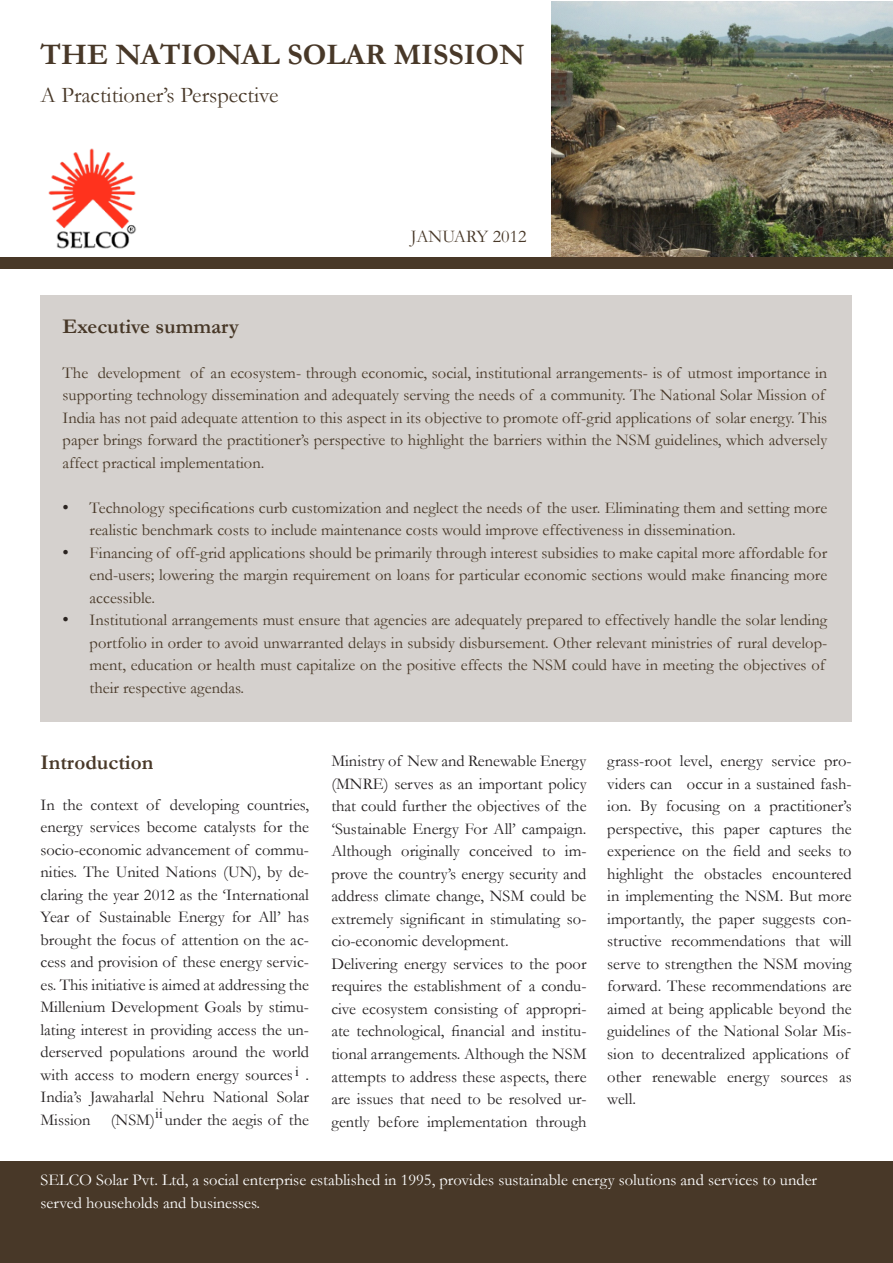
<style>
.page{position:relative;width:893px;height:1263px;background:#fff}
.page>*{position:absolute;margin:0;border:0;box-sizing:border-box;transform-origin:0 0}
.t1{font:700 30px "Garamond";color:#483828}
.t2{font:22.5px "Garamond";color:#483828}
.t3{font:700 21px "Garamond";color:#483828}
.t4{font:18px "Garamond";color:#483828}
.t5{font:16.5px/22.5px "Garamond";color:#231f20;text-align:justify}
.t6{font:16.5px/22.5px "Garamond";color:#483828}
.t7{font:16.5px/22.5px "Garamond";color:#fff}
.t8{font:13.5px "Times New Roman";color:#231f20}
.s1{font-family:"Times New Roman";font-size:18px;color:#231f20}
</style>
<div class="page">
<img style="left:552px;top:1px;width:341px;height:256px">
<div style="left:0;top:257px;width:893px;height:11px;background:#483828"></div>
<img style="left:48px;top:148px;width:89px;height:101px">
<div style="left:40px;top:295px;width:812px;height:427px;background:#d5d1ce"></div>
<div style="left:0;top:1161px;width:893px;height:102px;background:#483828"></div>
<p class="t1" style="left:40px;top:34px;width:486px">THE NATIONAL SOLAR MISSION</p>
<p class="t2" style="left:40px;top:80px;width:240px">A Practitioner’s Perspective</p>
<p class="t4" style="left:411px;top:225px;width:117px">JANUARY 2012</p>
<p class="t3" style="left:63px;top:312px;width:178px">Executive summary</p>
<p class="t6" style="left:63px;top:361px;width:766px">The development of an ecosystem- through economic, social, institutional arrangements- is of utmost importance in supporting technology dissemination and adequately serving the needs of a community. The National Solar Mission of India has not paid adequate attention to this aspect in its objective to promote off-grid applications of solar energy. This paper brings forward the practitioner’s perspective to highlight the barriers within the NSM guidelines, which adversely affect practical implementation.</p>
<p class="t6" style="left:90px;top:496px;width:739px;text-indent:-27px"><span class="s1">•</span> Technology specifications curb customization and neglect the needs of the user. Eliminating them and setting more realistic benchmark costs to include maintenance costs would improve effectiveness in dissemination.</p>
<p class="t6" style="left:90px;top:541px;width:739px;text-align:justify;text-indent:-27px"><span class="s1">•</span> Financing of off-grid applications should be primarily through interest subsidies to make capital more affordable for end-users; lowering the margin requirement on loans for particular economic sections would make financing more accessible.</p>
<p class="t6" style="left:90px;top:608px;width:739px;text-indent:-27px"><span class="s1">•</span> Institutional arrangements must ensure that agencies are adequately prepared to effectively handle the solar lending portfolio in order to avoid unwarranted delays in subsidy disbursement. Other relevant ministries of rural develop&shy;ment, education or health must capitalize on the positive effects the NSM could have in meeting the objectives of their respective agendas.</p>
<p class="t3" style="left:40px;top:748px;width:114px">Introduction</p>
<p class="t5" style="left:40px;top:793px;width:270px">In the context of developing countries, energy services become catalysts for the socio-economic advancement of commu&shy;nities. The United Nations (UN), by de&shy;claring the year 2012 as the ‘International Year of Sustainable Energy for All’ has brought the focus of attention on the ac&shy;cess and provision of these energy servic&shy;es. This initiative is aimed at addressing the Millenium Development Goals by stimu&shy;lating interest in providing access the un&shy;derserved populations around the world with access to modern energy sources .<br>India’s Jawaharlal Nehru National Solar Mission (NSM) under the aegis of the</p>
<p class="t8" style="left:295px;top:1062px;width:5px">i</p>
<p class="t8" style="left:155px;top:1104px;width:9px">ii</p>
<p class="t5" style="left:331px;top:750px;width:257px">Ministry of New and Renewable Energy (MNRE) serves as an important policy that could further the objectives of the ‘Sustainable Energy For All’ campaign.<br>Although originally conceived to im&shy;prove the country’s energy security and address climate change, NSM could be extremely significant in stimulating so&shy;cio-economic development.</p>
<p class="t5" style="left:331px;top:952px;width:257px">Delivering energy services to the poor requires the establishment of a condu&shy;cive ecosystem consisting of appropri&shy;ate technological, financial and institu&shy;tional arrangements. Although the NSM attempts to address these aspects, there are issues that need to be resolved ur&shy;gently before implementation through</p>
<p class="t5" style="left:607px;top:750px;width:246px;text-align:left">grass-root level, energy service pro&shy;viders can occur in a sustained fash&shy;ion. By focusing on a practitioner’s perspective, this paper captures the experience on the field and seeks to highlight the obstacles encountered in implementing the NSM. But more importantly, the paper suggests con&shy;structive recommendations that will serve to strengthen the NSM moving forward. These recommendations are aimed at being applicable beyond the guidelines of the National Solar Mis&shy;sion to decentralized applications of other renewable energy sources as well.</p>
<p class="t7" style="left:40px;top:1168px;width:778px">SELCO Solar Pvt. Ltd, a social enterprise established in 1995, provides sustainable energy solutions and services to under served households and businesses.</p>
</div>
